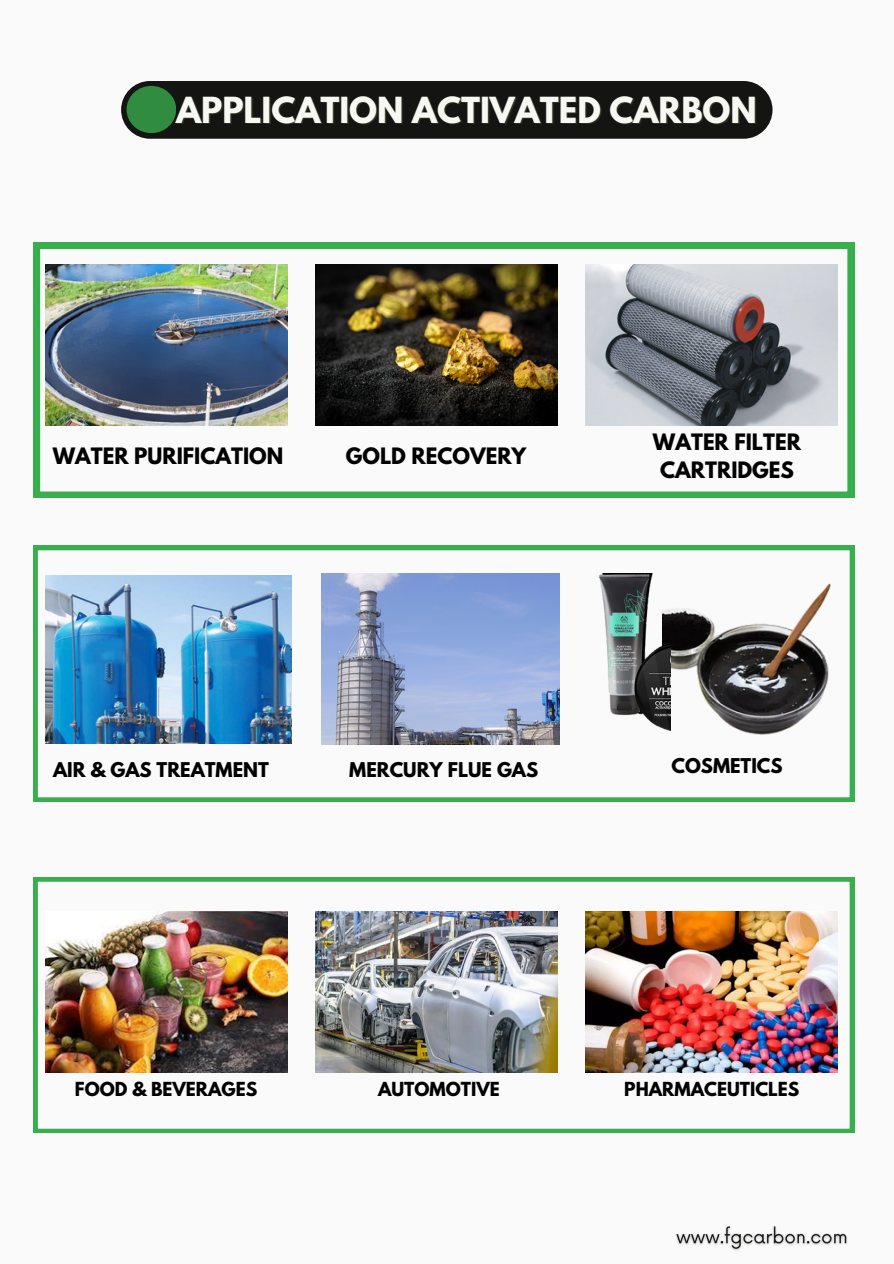
<style>
.page{position:relative;width:894px;height:1264px;background:#fff}
.page>*{position:absolute;margin:0;border:0;box-sizing:border-box;transform-origin:0 0}
.t1{font:700 31.8px "League Spartan";color:#f7f8f4}
.t2{font:700 19.95px/27.5px "League Spartan";color:#000;text-align:center}
.t3{font:700 18px "League Spartan";color:#000}
.t4{font:700 17.1px "League Spartan";color:#000}
</style>
<div class="page">
<div style="left:0;top:0;width:893px;height:1263px;background:#fafafa"></div>
<svg style="left:33px;top:546px;width:820px;height:255px"></svg>
<svg style="left:33px;top:242px;width:820px;height:256px"></svg>
<img style="left:45px;top:265px;width:242px;height:161px">
<img style="left:315px;top:265px;width:242px;height:161px">
<img style="left:585px;top:265px;width:252px;height:161px">
<img style="left:45px;top:575px;width:247px;height:169px">
<img style="left:321px;top:574px;width:238px;height:171px">
<img style="left:670px;top:575px;width:167px;height:170px">
<img style="left:588px;top:574px;width:82px;height:184px">
<img style="left:33px;top:877px;width:820px;height:255px">
<div style="left:121px;top:81px;width:651px;height:58px;background:#141412;border-radius:29px"></div>
<div style="left:126px;top:86px;width:50px;height:47px;background:#308d40;border-radius:50%"></div>
<img style="left:676px;top:1226px;width:172px;height:25px">
<h3 class="t1" style="left:176px;top:94px;width:582px">APPLICATION ACTIVATED CARBON</h3>
<h2 class="t2" style="left:53px;top:445px;width:232px">WATER PURIFICATION</h2>
<p class="t2" style="left:346px;top:445px;width:182px">GOLD RECOVERY</p>
<h3 class="t2" style="left:652px;top:431px;width:149px">WATER FILTER<br>CARTRIDGES</h3>
<p class="t3" style="left:53px;top:760px;width:217px">AIR &amp; GAS TREATMENT</p>
<h3 class="t3" style="left:349px;top:760px;width:190px">MERCURY FLUE GAS</h3>
<p class="t3" style="left:671px;top:756px;width:112px">COSMETICS</p>
<h2 class="t4" style="left:75px;top:1080px;width:184px">FOOD &amp; BEVERAGES</h2>
<p class="t4" style="left:378px;top:1080px;width:123px">AUTOMOTIVE</p>
<p class="t4" style="left:624px;top:1080px;width:176px">PHARMACEUTICLES</p>
</div>
